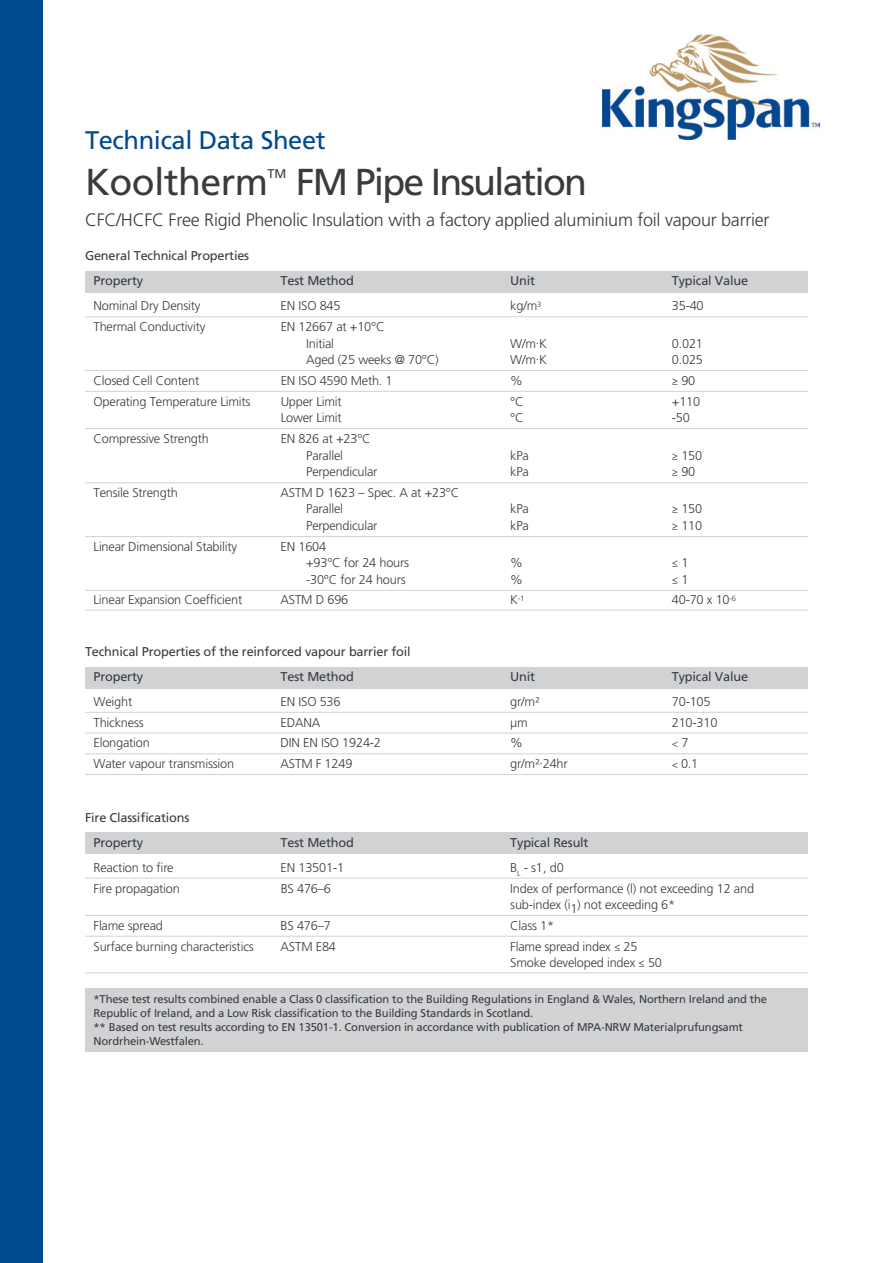
<style>
.page{position:relative;width:893px;height:1263px;background:#fff}
.page>*{position:absolute;margin:0;border:0;box-sizing:border-box;transform-origin:0 0}
.t1{font:37.5px "Frutiger";letter-spacing:-.05em;color:#393c3f}
.t2{font:37.5px "Frutiger";letter-spacing:-.015em;color:#393c3f}
.t3{font:25.5px "Frutiger";letter-spacing:-.015em;color:#014990}
.t4{font:300 18px "Frutiger";letter-spacing:-.015em;color:#393c3f}
.t5{font:300 12.75px/16.5px "Frutiger";letter-spacing:-.015em;color:#393c3f}
.t6{font:12.75px/25px "Frutiger";letter-spacing:-.015em;color:#393c3f}
.t7{font:12.75px "Adobe Garamond Pro";color:#393c3f}
.t8{font:12.6px "Frutiger";color:#393c3f}
.t9{font:11.25px/14.2px "Frutiger";letter-spacing:-.015em;color:#393c3f}
.t10{font:300 7.65px "Frutiger";color:#393c3f}
.s1{font-family:"Adobe Garamond Pro";font-weight:400}
.s2{font-family:"Frutiger";font-weight:300}
.s3{font-size:12.75px}
</style>
<div class="page">
<div style="left:85px;top:988px;width:723px;height:63px;background:#d1d2d4"></div>
<div style="left:85px;top:271px;width:723px;height:22px;background:#d1d2d4"></div>
<div style="left:0;top:0;width:43px;height:1263px;background:#014990"></div>
<hr style="left:85px;top:316px;width:723px;height:1px;background:#d1d2d4">
<hr style="left:85px;top:370px;width:723px;height:1px;background:#d1d2d4">
<hr style="left:85px;top:391px;width:723px;height:1px;background:#d1d2d4">
<hr style="left:85px;top:428px;width:723px;height:1px;background:#d1d2d4">
<hr style="left:85px;top:482px;width:723px;height:1px;background:#d1d2d4">
<hr style="left:85px;top:536px;width:723px;height:1px;background:#d1d2d4">
<hr style="left:85px;top:590px;width:723px;height:1px;background:#d1d2d4">
<hr style="left:85px;top:610px;width:723px;height:1px;background:#d1d2d4">
<div style="left:85px;top:666px;width:723px;height:22px;background:#d1d2d4"></div>
<hr style="left:85px;top:712px;width:723px;height:1px;background:#d1d2d4">
<hr style="left:85px;top:733px;width:723px;height:1px;background:#d1d2d4">
<hr style="left:85px;top:753px;width:723px;height:1px;background:#d1d2d4">
<hr style="left:85px;top:774px;width:723px;height:1px;background:#d1d2d4">
<div style="left:85px;top:832px;width:723px;height:22px;background:#d1d2d4"></div>
<hr style="left:85px;top:878px;width:723px;height:1px;background:#d1d2d4">
<hr style="left:85px;top:915px;width:723px;height:1px;background:#d1d2d4">
<hr style="left:85px;top:936px;width:723px;height:1px;background:#d1d2d4">
<hr style="left:85px;top:972px;width:723px;height:1px;background:#d1d2d4">
<img style="left:603px;top:35px;width:216px;height:105px">
<h2 class="t3" style="left:85px;top:125px;width:242px">Technical Data Sheet</h2>
<h1 class="t2" style="left:85px;top:160px;width:185px">Kooltherm</h1>
<p class="t8" style="left:268px;top:167px;width:20px">TM</p>
<h1 class="t1" style="left:296px;top:160px;width:293px">FM Pipe Insulation</h1>
<h3 class="t4" style="left:85px;top:210px;width:686px">CFC/HCFC Free Rigid Phenolic Insulation with a factory applied aluminium foil vapour barrier</h3>
<p class="t6" style="left:94px;top:243px;width:157px;text-indent:-9px">General Technical Properties<br>Property</p>
<p class="t6" style="left:281px;top:268px;width:75px">Test Method</p>
<p class="t6" style="left:510px;top:268px;width:26px">Unit</p>
<p class="t6" style="left:672px;top:268px;width:78px">Typical Value</p>
<p class="t5" style="left:94px;top:298px;width:109px">Nominal Dry Density</p>
<p class="t5" style="left:281px;top:298px;width:61px">EN ISO 845</p>
<p class="t5" style="left:510px;top:298px;width:33px">kg/m<sup>3</sup></p>
<p class="t5" style="left:672px;top:298px;width:33px">35-40</p>
<p class="t5" style="left:94px;top:319px;width:113px">Thermal Conductivity</p>
<p class="t5" style="left:306px;top:319px;width:80px;text-indent:-26px">EN 12667 at +10°C<br>Initial</p>
<p class="t5" style="left:510px;top:335px;width:38px">W/m.K</p>
<p class="t5" style="left:672px;top:335px;width:33px">0.021</p>
<p class="t5" style="left:306px;top:352px;width:134px">Aged (25 weeks @ 70°C)</p>
<p class="t5" style="left:510px;top:352px;width:38px">W/m.K</p>
<p class="t5" style="left:672px;top:352px;width:33px">0.025</p>
<p class="t5" style="left:94px;top:372px;width:107px">Closed Cell Content</p>
<p class="t5" style="left:281px;top:372px;width:114px">EN ISO 4590 Meth. 1</p>
<p class="t5" style="left:510px;top:372px;width:14px">%</p>
<p class="t5" style="left:672px;top:372px;width:25px"><span class="s1">≥</span> 90</p>
<p class="t5" style="left:94px;top:393px;width:159px">Operating Temperature Limits</p>
<p class="t5" style="left:281px;top:393px;width:63px">Upper Limit</p>
<p class="t5" style="left:510px;top:393px;width:15px">°C</p>
<p class="t5" style="left:672px;top:393px;width:30px">+110</p>
<p class="t5" style="left:281px;top:410px;width:63px">Lower Limit</p>
<p class="t5" style="left:510px;top:410px;width:15px">°C</p>
<p class="t5" style="left:672px;top:410px;width:20px">-50</p>
<p class="t5" style="left:94px;top:430px;width:117px">Compressive Strength</p>
<p class="t5" style="left:281px;top:430px;width:92px;text-align:center">EN 826 at +23°C<br>Parallel</p>
<p class="t5" style="left:510px;top:447px;width:20px">kPa</p>
<p class="t5" style="left:672px;top:447px;width:32px"><span class="s1">≥</span> 150</p>
<p class="t5" style="left:306px;top:463px;width:73px">Perpendicular</p>
<p class="t5" style="left:510px;top:463px;width:20px">kPa</p>
<p class="t5" style="left:672px;top:463px;width:25px"><span class="s1">≥</span> 90</p>
<p class="t5" style="left:94px;top:484px;width:86px">Tensile Strength</p>
<p class="t5" style="left:306px;top:484px;width:155px;text-indent:-26px">ASTM D 1623 – Spec. A at +23°C<br>Parallel</p>
<p class="t5" style="left:510px;top:501px;width:20px">kPa</p>
<p class="t5" style="left:672px;top:501px;width:32px"><span class="s1">≥</span> 150</p>
<p class="t5" style="left:306px;top:517px;width:73px">Perpendicular</p>
<p class="t5" style="left:510px;top:517px;width:20px">kPa</p>
<p class="t5" style="left:672px;top:517px;width:32px"><span class="s1">≥</span> 110</p>
<p class="t5" style="left:94px;top:538px;width:145px">Linear Dimensional Stability</p>
<p class="t5" style="left:306px;top:538px;width:105px;text-indent:-26px">EN 1604<br>+93°C for 24 hours</p>
<p class="t5" style="left:510px;top:554px;width:14px">%</p>
<p class="t7" style="left:672px;top:555px;width:18px">≤ <span class="s2">1</span></p>
<p class="t5" style="left:306px;top:571px;width:101px">-30°C for 24 hours</p>
<p class="t5" style="left:510px;top:571px;width:14px">%</p>
<p class="t7" style="left:672px;top:572px;width:18px">≤ <span class="s2">1</span></p>
<p class="t5" style="left:94px;top:592px;width:150px">Linear Expansion Coefficient</p>
<p class="t5" style="left:281px;top:592px;width:69px">ASTM D 696</p>
<p class="t10" style="left:510px;top:594px;width:16px"><span class="s3">K</span>-1</p>
<p class="t5" style="left:672px;top:592px;width:66px">40-70 x 10<sup>-6</sup></p>
<p class="t6" style="left:94px;top:639px;width:319px;text-indent:-9px">Technical Properties of the reinforced vapour barrier foil<br>Property</p>
<p class="t6" style="left:281px;top:664px;width:75px">Test Method</p>
<p class="t6" style="left:510px;top:664px;width:26px">Unit</p>
<p class="t6" style="left:672px;top:664px;width:78px">Typical Value</p>
<p class="t5" style="left:94px;top:693px;width:40px">Weight</p>
<p class="t5" style="left:281px;top:693px;width:61px">EN ISO 536</p>
<p class="t5" style="left:510px;top:693px;width:31px">gr/m²</p>
<p class="t5" style="left:672px;top:693px;width:40px">70-105</p>
<p class="t5" style="left:94px;top:714px;width:52px">Thickness</p>
<p class="t5" style="left:281px;top:714px;width:41px">EDANA</p>
<p class="t5" style="left:510px;top:714px;width:19px">µm</p>
<p class="t5" style="left:672px;top:714px;width:47px">210-310</p>
<p class="t5" style="left:94px;top:735px;width:58px">Elongation</p>
<p class="t5" style="left:281px;top:735px;width:102px">DIN EN ISO 1924-2</p>
<p class="t5" style="left:510px;top:735px;width:14px">%</p>
<p class="t7" style="left:672px;top:736px;width:18px">&lt; <span class="s2">7</span></p>
<p class="t5" style="left:94px;top:755px;width:142px">Water vapour transmission</p>
<p class="t5" style="left:281px;top:755px;width:73px">ASTM F 1249</p>
<p class="t5" style="left:510px;top:755px;width:59px">gr/m².24hr</p>
<p class="t5" style="left:672px;top:755px;width:28px"><span class="s1">&lt;</span> 0.1</p>
<p class="t6" style="left:94px;top:805px;width:97px;text-indent:-9px">Fire Classifications<br>Property</p>
<p class="t6" style="left:281px;top:830px;width:75px">Test Method</p>
<p class="t6" style="left:510px;top:830px;width:80px">Typical Result</p>
<p class="t5" style="left:94px;top:859px;width:81px">Reaction to fire</p>
<p class="t5" style="left:281px;top:859px;width:65px">EN 13501-1</p>
<p class="t5" style="left:510px;top:859px;width:55px">B<sub>L</sub> - s1, d0</p>
<p class="t5" style="left:94px;top:880px;width:88px">Fire propagation</p>
<p class="t5" style="left:281px;top:880px;width:52px">BS 476–6</p>
<p class="t5" style="left:510px;top:880px;width:245px">Index of performance (l) not exceeding 12 and sub-index (i1) not exceeding 6*</p>
<p class="t5" style="left:94px;top:917px;width:71px">Flame spread</p>
<p class="t5" style="left:281px;top:917px;width:52px">BS 476–7</p>
<p class="t5" style="left:510px;top:917px;width:46px">Class 1*</p>
<p class="t5" style="left:94px;top:938px;width:162px">Surface burning characteristics</p>
<p class="t5" style="left:281px;top:938px;width:57px">ASTM E84</p>
<p class="t5" style="left:510px;top:938px;width:153px">Flame spread index <span class="s1">≤</span> 25<br>Smoke developed index <span class="s1">≤</span> 50</p>
<p class="t9" style="left:94px;top:991px;width:675px">*These test results combined enable a Class 0 classification to the Building Regulations in England &amp; Wales, Northern Ireland and the Republic of Ireland, and a Low Risk classification to the Building Standards in Scotland.<br>** Based on test results according to EN 13501-1. Conversion in accordance with publication of MPA-NRW Materialprufungsamt Nordrhein-Westfalen.</p>
</div>
